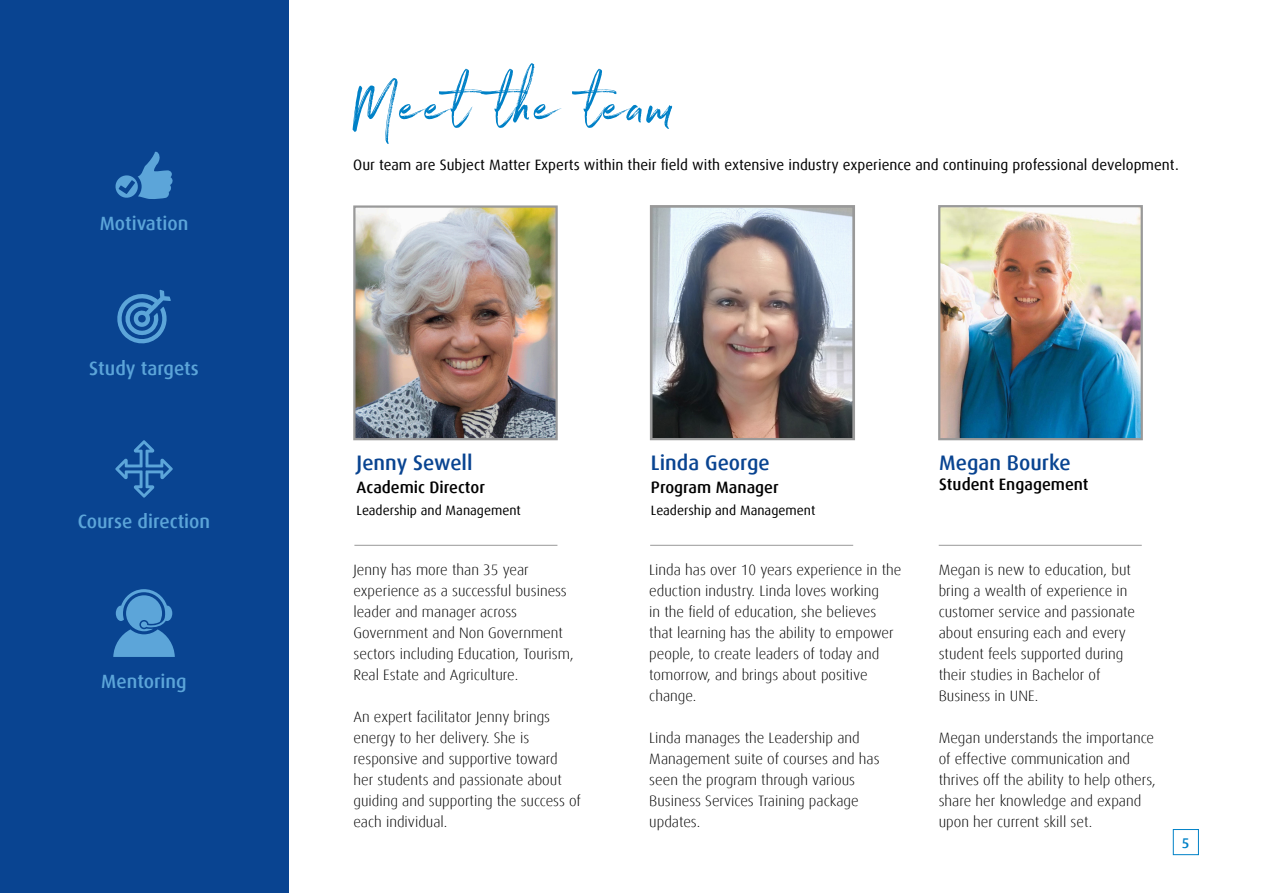
<style>
.page{position:relative;width:1263px;height:893px;background:#fff}
.page>*{position:absolute;margin:0;border:0;box-sizing:border-box;transform-origin:0 0}
.t1{font:69px "Northwell Alt";letter-spacing:.03em;color:#0081c7}
.t2{font:500 21px "Dax";color:#094491}
.t3{font:500 19.2px "Dax";color:#5ca5d9}
.t4{font:500 16.5px "Dax";color:#000}
.t5{font:300 15px/21px "Dax";color:#000}
.t6{font:15px "Dax";color:#000}
.t7{font:500 14.1px "Dax";color:#0081c7}
.t8{font:13.5px "Dax";color:#000}
</style>
<div class="page">
<div style="left:1173px;top:829px;width:26px;height:26px;border:1px solid #0081c7"></div>
<div style="left:0;top:0;width:288px;height:893px;background:#094491"></div>
<svg style="left:117px;top:290px;width:54px;height:54px"></svg>
<svg style="left:115px;top:440px;width:58px;height:58px"></svg>
<svg style="left:115px;top:151px;width:58px;height:48px"></svg>
<svg style="left:113px;top:589px;width:62px;height:68px"></svg>
<img style="left:356px;top:208px;width:199px;height:229px">
<div style="left:353px;top:205px;width:205px;height:235px;border:2px solid #999"></div>
<hr style="left:354px;top:545px;width:203px;height:1px;background:#999">
<img style="left:653px;top:208px;width:199px;height:229px">
<div style="left:650px;top:205px;width:205px;height:235px;border:2px solid #999"></div>
<hr style="left:650px;top:545px;width:203px;height:1px;background:#999">
<img style="left:941px;top:208px;width:199px;height:229px">
<div style="left:938px;top:205px;width:205px;height:235px;border:2px solid #999"></div>
<hr style="left:939px;top:545px;width:203px;height:1px;background:#999">
<p class="t3" style="left:100px;top:212px;width:90px">Motivation</p>
<p class="t3" style="left:89px;top:357px;width:111px">Study targets</p>
<p class="t3" style="left:78px;top:511px;width:134px">Course direction</p>
<p class="t3" style="left:101px;top:670px;width:87px">Mentoring</p>
<p class="t1" style="left:351px;top:56px;width:326px">Meet the team</p>
<p class="t6" style="left:353px;top:157px;width:827px">Our team are Subject Matter Experts within their field with extensive industry experience and continuing professional development.</p>
<p class="t2" style="left:357px;top:451px;width:118px">Jenny Sewell</p>
<p class="t4" style="left:357px;top:478px;width:130px">Academic Director</p>
<p class="t8" style="left:357px;top:503px;width:166px">Leadership and Management</p>
<p class="t5" style="left:353px;top:560px;width:222px">Jenny has more than 35 year experience as a successful business leader and manager across<br>Government and Non Government sectors including Education, Tourism,<br>Real Estate and Agriculture.</p>
<p class="t5" style="left:353px;top:707px;width:229px">An expert facilitator Jenny brings energy to her delivery. She is responsive and supportive toward her students and passionate about guiding and supporting the success of each individual.</p>
<p class="t2" style="left:651px;top:451px;width:120px">Linda George</p>
<p class="t4" style="left:651px;top:478px;width:129px">Program Manager</p>
<p class="t8" style="left:651px;top:503px;width:166px">Leadership and Management</p>
<p class="t5" style="left:649px;top:560px;width:254px">Linda has over 10 years experience in the eduction industry. Linda loves working<br>in the field of education, she believes that learning has the ability to empower people, to create leaders of today and tomorrow, and brings about positive change.</p>
<p class="t5" style="left:649px;top:728px;width:232px">Linda manages the Leadership and<br>Management suite of courses and has seen the program through various<br>Business Services Training package updates.</p>
<p class="t2" style="left:939px;top:451px;width:133px">Megan Bourke</p>
<p class="t4" style="left:939px;top:475px;width:151px">Student Engagement</p>
<p class="t5" style="left:939px;top:560px;width:194px">Megan is new to education, but</p>
<p class="t5" style="left:939px;top:581px;width:190px">bring a wealth of experience in</p>
<p class="t5" style="left:939px;top:602px;width:198px">customer service and passionate</p>
<p class="t5" style="left:939px;top:623px;width:189px">about ensuring each and every</p>
<p class="t5" style="left:939px;top:644px;width:186px">student feels supported during</p>
<p class="t5" style="left:939px;top:665px;width:163px">their studies in Bachelor of</p>
<p class="t5" style="left:939px;top:686px;width:101px">Business in UNE.</p>
<p class="t5" style="left:939px;top:728px;width:217px">Megan understands the importance</p>
<p class="t5" style="left:939px;top:749px;width:193px">of effective communication and</p>
<p class="t5" style="left:939px;top:770px;width:219px">thrives off the ability to help others,</p>
<p class="t5" style="left:939px;top:791px;width:204px">share her knowledge and expand</p>
<p class="t5" style="left:939px;top:812px;width:155px">upon her current skill set.</p>
<p class="t7" style="left:1182px;top:835px;width:9px">5</p>
</div>
